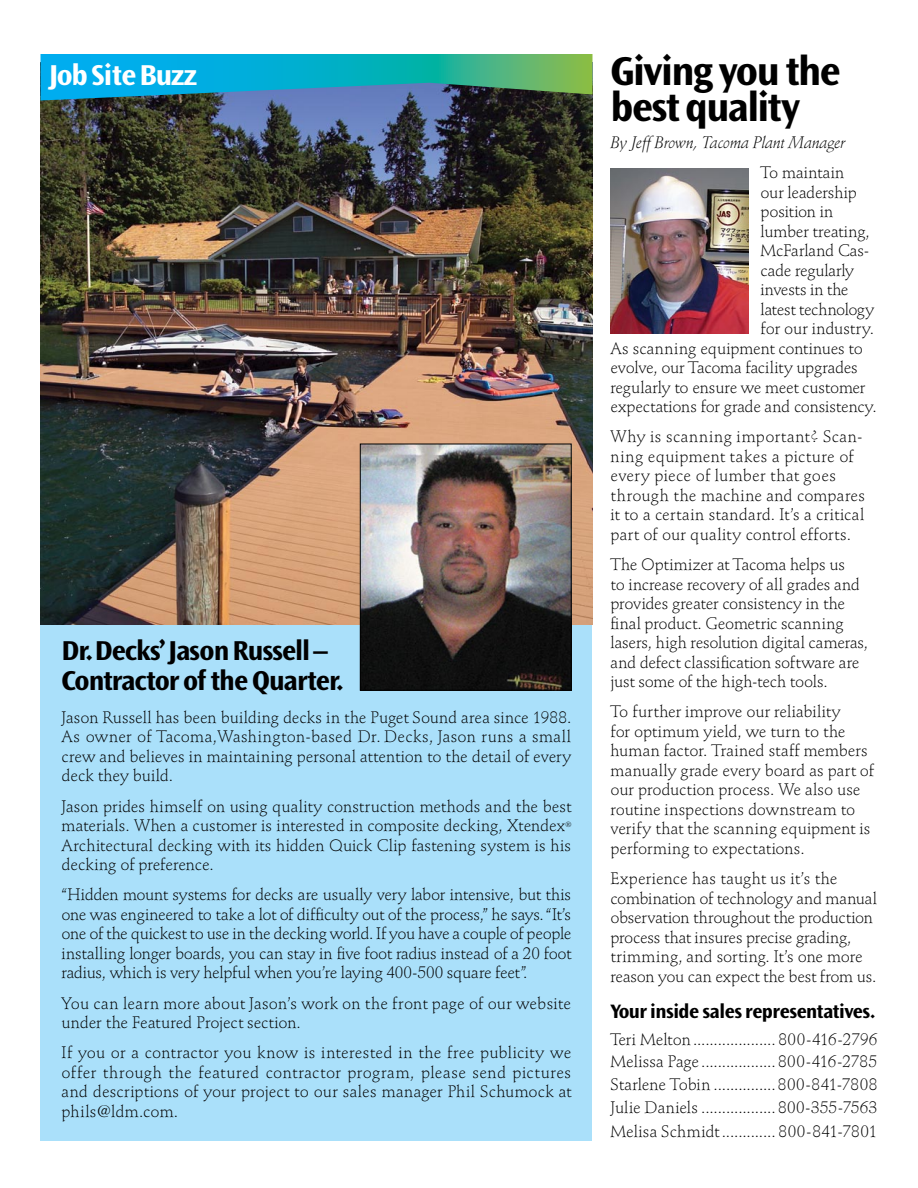
<style>
.page{position:relative;width:918px;height:1188px;background:#fff}
.page>*{position:absolute;margin:0;border:0;box-sizing:border-box;transform-origin:0 0}
.t1{font:42px/36px "Ocean Sans MM";letter-spacing:-.04em;color:#000}
.t2{font:30px "Ocean Sans MM";letter-spacing:-.035em;color:#fff}
.t3{font:28.5px/30px "Ocean Sans MM";letter-spacing:-.035em;color:#000}
.t4{font:20.25px "Ocean Sans MM";letter-spacing:-.025em;color:#000}
.t5{font:300 16.5px/19.5px "Stempel Schneidler";letter-spacing:-.005em;color:#000;text-align:justify}
.t6{font:300 16.5px/19.5px "Stempel Schneidler";letter-spacing:.015em;color:#000}
.t7{font:italic 300 16.5px "Stempel Schneidler";letter-spacing:-.015em;color:#000}
</style>
<div class="page">
<div style="left:40px;top:620px;width:552px;height:521px;background:#aae0fa"></div>
<img style="left:40px;top:101px;width:552px;height:523px">
<svg style="left:40px;top:54px;width:552px;height:47px;background:#229caf"></svg>
<img style="left:362px;top:446px;width:207px;height:242px">
<div style="left:360px;top:444px;width:211px;height:246px;border:1px solid #000"></div>
<img style="left:610px;top:169px;width:139px;height:165px">
<h2 class="t2" style="left:49px;top:59px;width:149px">Job Site Buzz</h2>
<h3 class="t3" style="left:62px;top:636px;width:284px">Dr. Decks’ Jason Russell–<br>Contractor of the Quarter.</h3>
<p class="t5" style="left:62px;top:708px;width:511px">Jason Russell has been building decks in the Puget Sound area since 1988.<br>As owner of Tacoma, Washington-based Dr. Decks, Jason runs a small crew and believes in maintaining personal attention to the detail of every deck they build.</p>
<p class="t5" style="left:62px;top:797px;width:511px">Jason prides himself on using quality construction methods and the best materials. When a customer is interested in composite decking, Xtendex<sup>® </sup>Architectural decking with its hidden Quick Clip fastening system is his decking of preference.</p>
<p class="t5" style="left:62px;top:885px;width:511px">“Hidden mount systems for decks are usually very labor intensive, but this one was engineered to take a lot of difficulty out of the process,” he says. “It’s one of the quickest to use in the decking world. If you have a couple of people installing longer boards, you can stay in five foot radius instead of a 20 foot radius, which is very helpful when you’re laying 400-500 square feet”.</p>
<p class="t5" style="left:62px;top:994px;width:511px">You can learn more about Jason’s work on the front page of our website under the Featured Project section.</p>
<p class="t5" style="left:62px;top:1043px;width:511px">If you or a contractor you know is interested in the free publicity we offer through the featured contractor program, please send pictures and descriptions of your project to our sales manager Phil Schumock at phils@ldm.com.</p>
<h1 class="t1" style="left:610px;top:54px;width:232px">Giving you the best quality</h1>
<p class="t7" style="left:610px;top:133px;width:236px">By Jeff Brown, Tacoma Plant Manager</p>
<p class="t5" style="left:761px;top:163px;width:85px">To maintain</p>
<p class="t5" style="left:761px;top:182px;width:98px">our leadership</p>
<p class="t5" style="left:761px;top:202px;width:74px">position in</p>
<p class="t5" style="left:761px;top:221px;width:111px">lumber treating,</p>
<p class="t5" style="left:761px;top:241px;width:110px">McFarland Cas-</p>
<p class="t5" style="left:761px;top:260px;width:95px">cade regularly</p>
<p class="t5" style="left:761px;top:280px;width:90px">invests in the</p>
<p class="t5" style="left:761px;top:299px;width:115px">latest technology</p>
<p class="t5" style="left:761px;top:319px;width:115px">for our industry.</p>
<p class="t5" style="left:610px;top:338px;width:254px">As scanning equipment continues to</p>
<p class="t5" style="left:610px;top:358px;width:249px">evolve, our Tacoma facility upgrades</p>
<p class="t5" style="left:610px;top:377px;width:256px">regularly to ensure we meet customer</p>
<p class="t5" style="left:610px;top:397px;width:268px">expectations for grade and consistency.</p>
<p class="t6" style="left:610px;top:427px;width:256px">Why is scanning important? Scan&shy;ning equipment takes a picture of every piece of lumber that goes through the machine and compares it to a certain standard. It’s a critical part of our quality control efforts.</p>
<p class="t5" style="left:610px;top:555px;width:259px;text-align:left">The Optimizer at Tacoma helps us<br>to increase recovery of all grades and provides greater consistency in the final product. Geometric scanning lasers, high resolution digital cameras, and defect classification software are just some of the high-tech tools.</p>
<p class="t5" style="left:610px;top:702px;width:265px;text-align:left">To further improve our reliability<br>for optimum yield, we turn to the human factor. Trained staff members manually grade every board as part of our production process. We also use routine inspections downstream to verify that the scanning equipment is performing to expectations.</p>
<p class="t5" style="left:610px;top:869px;width:268px;text-align:left">Experience has taught us it’s the combination of technology and manual observation throughout the production process that insures precise grading, trimming, and sorting. It’s one more reason you can expect the best from us.</p>
<p class="t4" style="left:610px;top:1000px;width:267px">Your inside sales representatives.</p>
<p class="t5" style="left:610px;top:1028px;width:268px;line-height:22.8px">Teri Melton.................... 800-416-2796<br>Melissa Page .................. 800-416-2785<br>Starlene Tobin ............... 800-841-7808<br>Julie Daniels .................. 800-355-7563</p>
<p class="t5" style="left:610px;top:1122px;width:268px">Melisa Schmidt ............. 800-841-7801</p>
</div>
